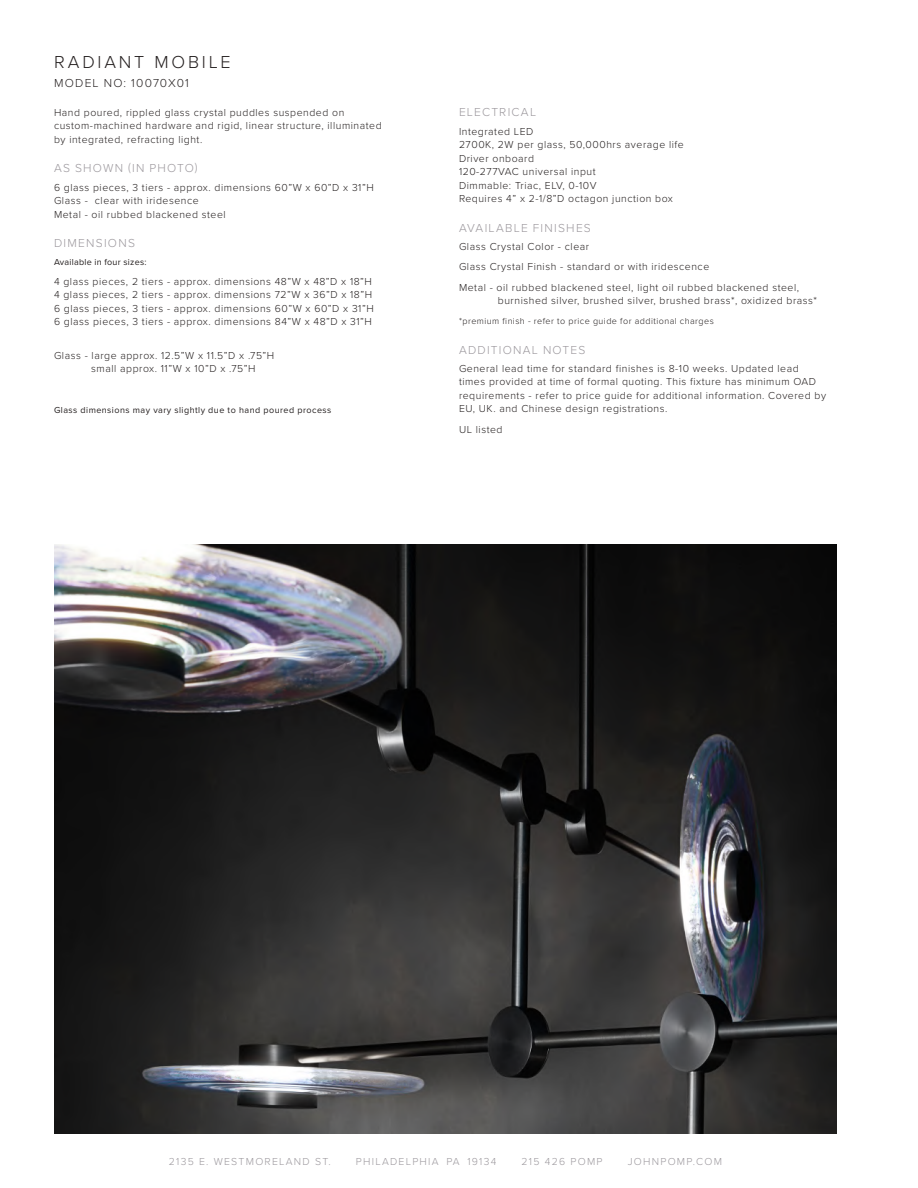
<style>
.page{position:relative;width:918px;height:1188px;background:#fff}
.page>*{position:absolute;margin:0;border:0;box-sizing:border-box;transform-origin:0 0}
.t1{font:300 18px "Proxima Nova";letter-spacing:.155em;color:#241f1f}
.t2{font:300 12px "Proxima Nova";letter-spacing:.105em;color:#9c989d}
.t3{font:300 12px "Proxima Nova";letter-spacing:.1em;color:#241f1f}
.t4{font:300 10.5px/13.5px "Proxima Nova";letter-spacing:.05em;color:#241f1f}
.t5{font:300 10.5px "Proxima Nova";letter-spacing:.12em;color:#9c989d}
.t6{font:9px "Proxima Nova";letter-spacing:.05em;color:#241f1f}
.t7{font:300 9px "Proxima Nova";letter-spacing:.05em;color:#241f1f}
.t8{font:9px "Proxima Nova";letter-spacing:.025em;color:#241f1f}
</style>
<div class="page">
<img style="left:54px;top:545px;width:783px;height:588px">
<h1 class="t1" style="left:54px;top:49px;width:178px">RADIANT MOBILE</h1>
<p class="t3" style="left:54px;top:74px;width:136px">MODEL NO: 10070X01</p>
<p class="t4" style="left:54px;top:105px;width:329px">Hand poured, rippled glass crystal puddles suspended on custom-machined hardware and rigid, linear structure, illuminated by integrated, refracting light.</p>
<p class="t2" style="left:54px;top:159px;width:145px">AS SHOWN (IN PHOTO)</p>
<p class="t4" style="left:54px;top:180px;width:321px">6 glass pieces, 3 tiers - approx. dimensions 60”W x 60”D x 31”H<br>Glass - clear with iridesence<br>Metal - oil rubbed blackened steel</p>
<p class="t2" style="left:54px;top:234px;width:82px">DIMENSIONS</p>
<p class="t8" style="left:54px;top:255px;width:94px">Available in four sizes:</p>
<p class="t4" style="left:54px;top:274px;width:321px">4 glass pieces, 2 tiers - approx. dimensions 48”W x 48”D x 18”H 4 glass pieces, 2 tiers - approx. dimensions 72”W x 36”D x 18”H 6 glass pieces, 3 tiers - approx. dimensions 60”W x 60”D x 31”H 6 glass pieces, 3 tiers - approx. dimensions 84”W x 48”D x 31”H</p>
<p class="t4" style="left:91px;top:348px;width:185px;text-indent:-37px">Glass - large approx. 12.5”W x 11.5”D x .75”H small approx. 11”W x 10”D x .75”H</p>
<p class="t6" style="left:54px;top:403px;width:279px">Glass dimensions may vary slightly due to hand poured process</p>
<p class="t2" style="left:459px;top:103px;width:79px">ELECTRICAL</p>
<p class="t4" style="left:459px;top:124px;width:226px">Integrated LED<br>2700K, 2W per glass, 50,000hrs average life<br>Driver onboard<br>120-277VAC universal input<br>Dimmable: Triac, ELV, 0-10V<br>Requires 4” x 2-1/8”D octagon junction box</p>
<p class="t2" style="left:459px;top:219px;width:133px">AVAILABLE FINISHES</p>
<p class="t4" style="left:459px;top:236px;width:342px;line-height:20.2px">Glass Crystal Color - clear<br>Glass Crystal Finish - standard or with iridescence<br>Metal - oil rubbed blackened steel, light oil rubbed blackened steel,</p>
<p class="t4" style="left:498px;top:293px;width:321px">burnished silver, brushed silver, brushed brass*, oxidized brass*</p>
<p class="t7" style="left:459px;top:314px;width:256px">*premium finish - refer to price guide for additional charges</p>
<p class="t2" style="left:459px;top:341px;width:128px">ADDITIONAL NOTES</p>
<p class="t4" style="left:459px;top:361px;width:369px">General lead time for standard finishes is 8-10 weeks. Updated lead times provided at time of formal quoting. This fixture has minimum OAD requirements - refer to price guide for additional information. Covered by EU, UK. and Chinese design registrations.</p>
<p class="t4" style="left:459px;top:422px;width:45px">UL listed</p>
<p class="t5" style="left:169px;top:1153px;width:164px">2135 E. WESTMORELAND ST.</p>
<p class="t5" style="left:356px;top:1153px;width:142px">PHILADELPHIA PA 19134</p>
<p class="t5" style="left:522px;top:1153px;width:82px">215 426 POMP</p>
<p class="t5" style="left:628px;top:1153px;width:96px">JOHNPOMP.COM</p>
</div>
